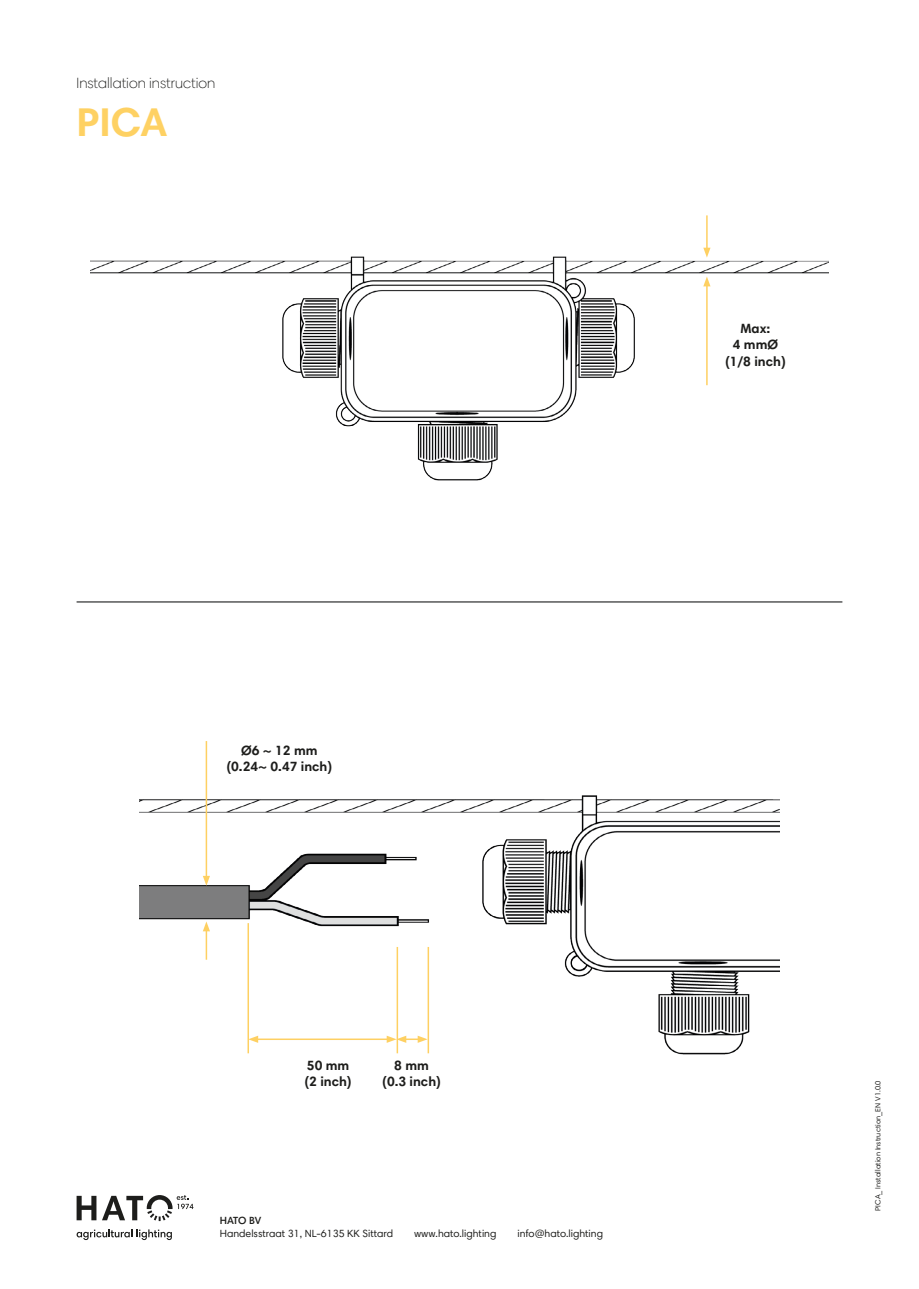
<style>
.page{position:relative;width:919px;height:1289px;background:#fff}
.page>*{position:absolute;margin:0;border:0;box-sizing:border-box;transform-origin:0 0}
.t1{font:700 40.5px "Harmonia Sans Std";color:#fed163}
.t2{font:300 15px "Harmonia Sans Std";color:#1d1d1b}
.t3{font:700 13.5px "Harmonia Sans Std";color:#1d1d1b}
.t4{font:10.5px "Harmonia Sans Std";color:#1d1d1b}
.t5{font:600 10.5px "Harmonia Sans Std";letter-spacing:-.02em;color:#1d1d1b}
.t6{font:7.5px "Harmonia Sans Std";color:#1d1d1b}
</style>
<div class="page">
<svg style="left:77px;top:1229px;width:95px;height:10px"></svg>
<svg style="left:77px;top:1195px;width:19px;height:25px"></svg>
<svg style="left:102px;top:1195px;width:91px;height:25px"></svg>
<hr style="left:77px;top:601px;width:765px;height:1px;background:#020304">
<img style="left:91px;top:229px;width:737px;height:252px">
<img style="left:139px;top:741px;width:640px;height:314px">
<hr style="left:206px;top:741px;width:1px;height:137px;background:#fed062">
<svg style="left:203px;top:875px;width:7px;height:10px"></svg>
<hr style="left:247px;top:923px;width:2px;height:130px;background:#fed062">
<hr style="left:396px;top:946px;width:2px;height:107px;background:#fed062">
<hr style="left:427px;top:946px;width:2px;height:107px;background:#fed062">
<hr style="left:256px;top:1038px;width:133px;height:2px;background:#fed062">
<svg style="left:249px;top:1035px;width:9px;height:7px"></svg>
<svg style="left:386px;top:1035px;width:41px;height:7px"></svg>
<hr style="left:206px;top:929px;width:1px;height:30px;background:#fed062">
<svg style="left:203px;top:921px;width:7px;height:10px"></svg>
<hr style="left:706px;top:215px;width:1px;height:35px;background:#fed062">
<svg style="left:703px;top:248px;width:7px;height:9px"></svg>
<hr style="left:706px;top:284px;width:1px;height:101px;background:#fed062">
<svg style="left:703px;top:276px;width:7px;height:10px"></svg>
<h2 class="t2" style="left:77px;top:73px;width:140px">Installation instruction</h2>
<h1 class="t1" style="left:77px;top:97px;width:92px">PICA</h1>
<p class="t3" style="left:740px;top:320px;width:31px">Max:</p>
<p class="t3" style="left:732px;top:336px;width:47px">4 mmØ</p>
<p class="t3" style="left:725px;top:352px;width:62px">(1/8 inch)</p>
<p class="t3" style="left:241px;top:741px;width:78px">Ø6 ~ 12 mm</p>
<p class="t3" style="left:226px;top:758px;width:107px">(0.24~ 0.47 inch)</p>
<p class="t3" style="left:307px;top:1056px;width:44px">50 mm</p>
<p class="t3" style="left:304px;top:1072px;width:49px">(2 inch)</p>
<p class="t3" style="left:394px;top:1056px;width:36px">8 mm</p>
<p class="t3" style="left:382px;top:1072px;width:60px">(0.3 inch)</p>
<p class="t5" style="left:220px;top:1214px;width:43px">HATO BV</p>
<p class="t4" style="left:220px;top:1226px;width:175px">Handelsstraat 31, NL-6135 KK Sittard</p>
<p class="t4" style="left:414px;top:1226px;width:84px">www.hato.lighting</p>
<p class="t4" style="left:517px;top:1226px;width:87px">info@hato.lighting</p>
<p class="t6" style="left:873px;top:1210px;width:132px;rotate:-90deg">PICA_ Installation Instruction_EN V1.0.0</p>
</div>
